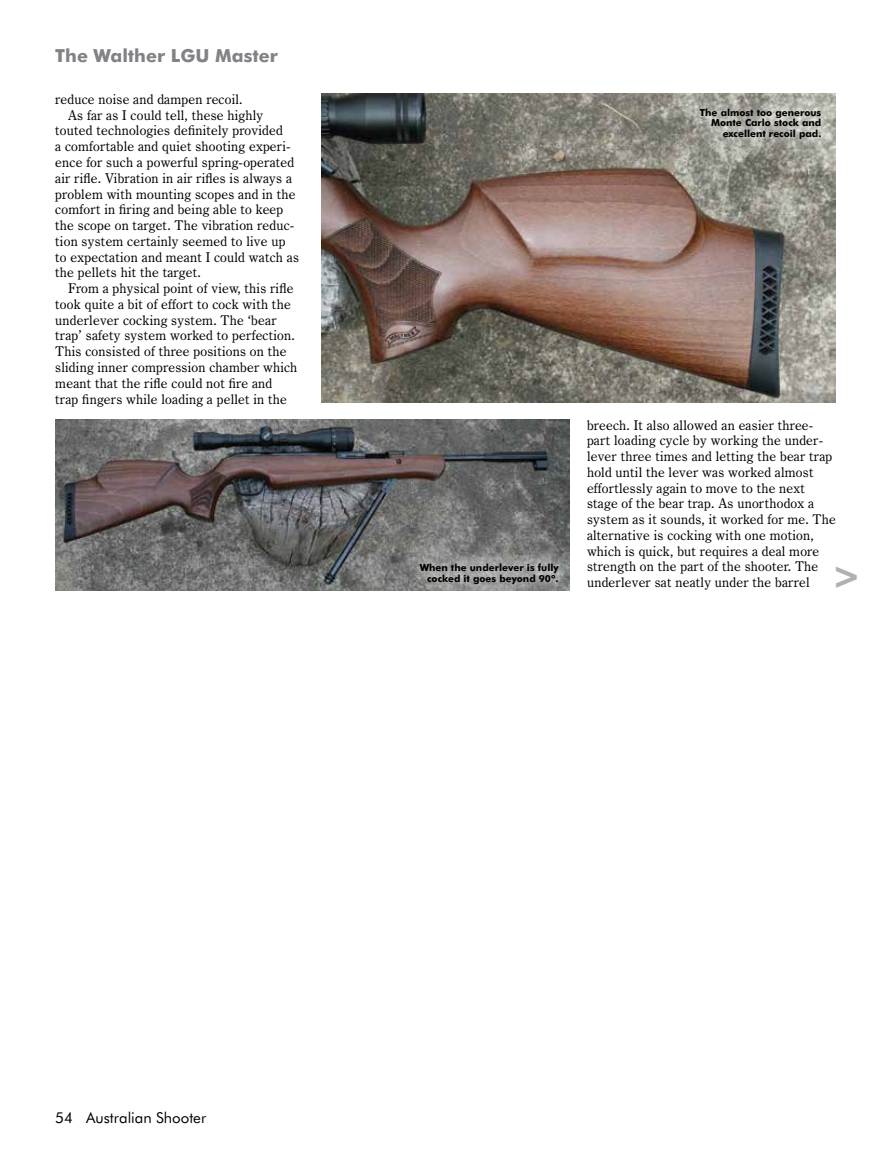
<style>
.page{position:relative;width:872px;height:1149px;background:#fff}
.page>*{position:absolute;margin:0;border:0;box-sizing:border-box;transform-origin:0 0}
.t1{font:900 condensed 36px "Futura BT";color:#afb1b4}
.t2{font:700 18px "Futura BT";color:#808285}
.t3{font:15px "Futura BT";color:#000}
.t4{font:13.5px/15.8px "Century Oldstyle BT";letter-spacing:.015em;color:#000}
.t5{font:700 9.75px/10.5px "Futura BT";color:#000;text-align:right}
</style>
<div class="page">
<img style="left:321px;top:94px;width:515px;height:308px">
<svg style="left:679px;top:93px;width:157px;height:68px;background:#aaaba2"></svg>
<img style="left:55px;top:419px;width:515px;height:171px">
<svg style="left:398px;top:541px;width:172px;height:50px;background:#8e8f8e"></svg>
<h2 class="t2" style="left:55px;top:44px;width:224px">The Walther LGU Master</h2>
<p class="t4" style="left:55px;top:91px;width:189px">reduce noise and dampen recoil.</p>
<p class="t4" style="left:68px;top:107px;width:197px">As far as I could tell, these highly</p>
<p class="t4" style="left:55px;top:123px;width:229px">touted technologies definitely provided</p>
<p class="t4" style="left:55px;top:138px;width:237px">a comfortable and quiet shooting experi-</p>
<p class="t4" style="left:55px;top:154px;width:240px">ence for such a powerful spring-operated</p>
<p class="t4" style="left:55px;top:170px;width:238px">air rifle. Vibration in air rifles is always a</p>
<p class="t4" style="left:55px;top:186px;width:242px">problem with mounting scopes and in the</p>
<p class="t4" style="left:55px;top:201px;width:230px">comfort in firing and being able to keep</p>
<p class="t4" style="left:55px;top:217px;width:241px">the scope on target. The vibration reduc-</p>
<p class="t4" style="left:55px;top:233px;width:232px">tion system certainly seemed to live up</p>
<p class="t4" style="left:55px;top:249px;width:245px">to expectation and meant I could watch as</p>
<p class="t4" style="left:55px;top:264px;width:147px">the pellets hit the target.</p>
<p class="t4" style="left:68px;top:280px;width:227px">From a physical point of view, this rifle</p>
<p class="t4" style="left:55px;top:296px;width:237px">took quite a bit of effort to cock with the</p>
<p class="t4" style="left:55px;top:312px;width:223px">underlever cocking system. The ‘bear</p>
<p class="t4" style="left:55px;top:327px;width:241px">trap’ safety system worked to perfection.</p>
<p class="t4" style="left:55px;top:343px;width:233px">This consisted of three positions on the</p>
<p class="t4" style="left:55px;top:359px;width:244px">sliding inner compression chamber which</p>
<p class="t4" style="left:55px;top:375px;width:218px">meant that the rifle could not fire and</p>
<p class="t4" style="left:55px;top:390px;width:233px">trap fingers while loading a pellet in the</p>
<p class="t5" style="left:700px;top:107px;width:123px">The almost too generous<br>Monte Carlo stock and excellent recoil pad.</p>
<p class="t5" style="left:420px;top:562px;width:140px">When the underlever is fully cocked it goes beyond 90º.</p>
<p class="t4" style="left:587px;top:416px;width:250px">breech. It also allowed an easier three&shy;part loading cycle by working the under&shy;lever three times and letting the bear trap hold until the lever was worked almost effortlessly again to move to the next stage of the bear trap. As unorthodox a system as it sounds, it worked for me. The alternative is cocking with one motion, which is quick, but requires a deal more strength on the part of the shooter. The underlever sat neatly under the barrel</p>
<h1 class="t1" style="left:831px;top:553px;width:31px">&gt;</h1>
<p class="t3" style="left:55px;top:1108px;width:152px">54 Australian Shooter</p>
</div>
